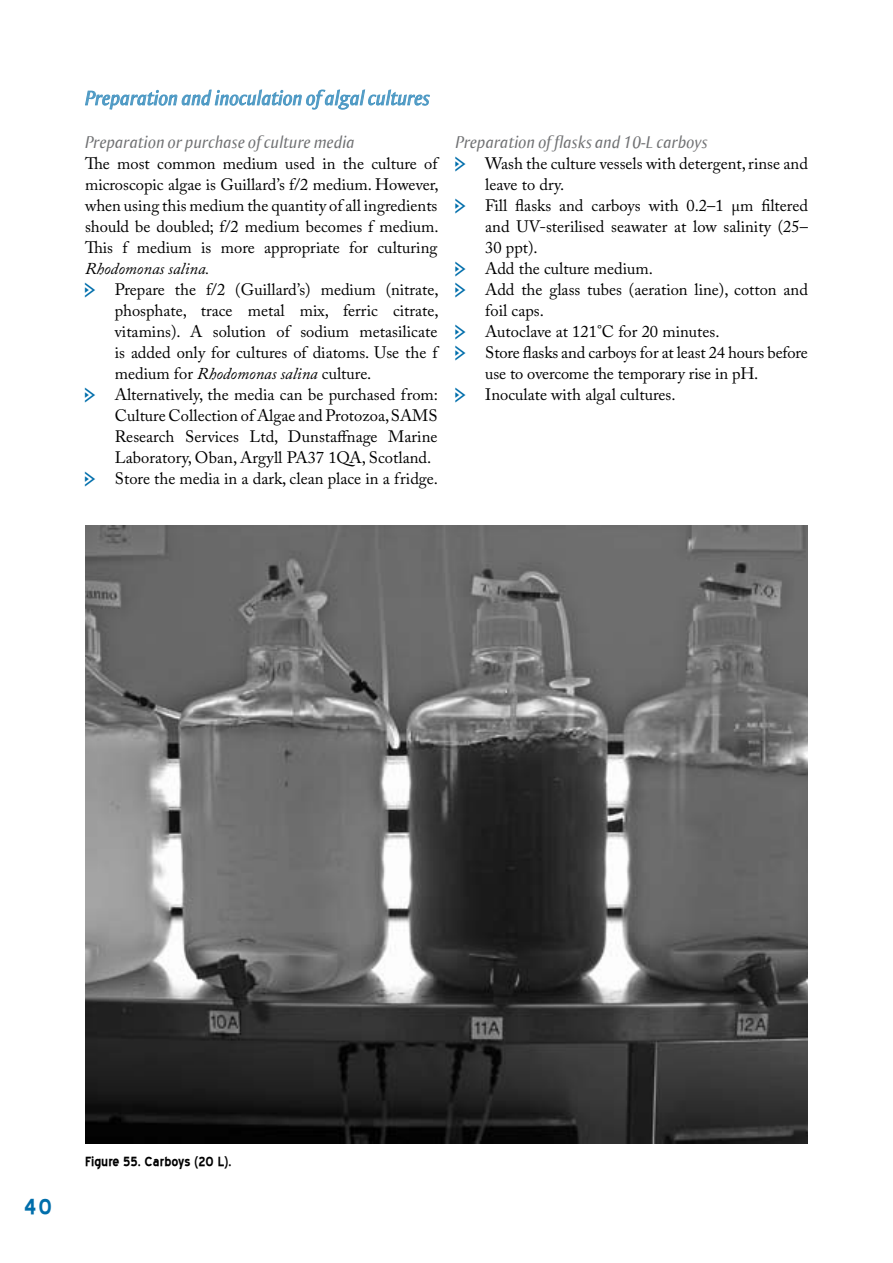
<style>
.page{position:relative;width:893px;height:1263px;background:#fff}
.page>*{position:absolute;margin:0;border:0;box-sizing:border-box;transform-origin:0 0}
.t1{font:700 27px "Blue Highway";color:#006eab}
.t2{font:italic 21px "Ogirema";color:#4d99c4}
.t3{font:italic 18px "Ogirema";color:#707173}
.t4{font:16.5px/21px "Adobe Caslon Pro";color:#000}
.t5{font:700 16.5px "Blue Highway";color:#000}
.t6{font:italic 16.5px "Adobe Caslon Pro";color:#000}
.t7{font:16.5px/21px "Pointers";color:#006eab}
.s1{font-style:italic}
</style>
<div class="page">
<svg style="left:85px;top:89px;width:345px;height:21px"></svg>
<img style="left:85px;top:525px;width:723px;height:619px">
<p class="t2" style="left:85px;top:85px;width:346px">Preparation and inoculation of algal cultures</p>
<p class="t3" style="left:85px;top:131px;width:272px">Preparation or purchase of culture media</p>
<p class="t4" style="left:85px;top:153px;width:355px;text-align:justify">The most common medium used in the culture of microscopic algae is Guillard’s f/2 medium. However, when using this medium the quantity of all ingredients should be doubled; f/2 medium becomes f medium.<br>This f medium is more appropriate for culturing</p>
<p class="t6" style="left:85px;top:259px;width:126px">Rhodomonas salina.</p>
<p class="t4" style="left:115px;top:279px;width:325px">Prepare the f/2 (Guillard’s) medium (nitrate, phosphate, trace metal mix, ferric citrate, vitamins). A solution of sodium metasilicate is added only for cultures of diatoms. Use the f medium for <span class="s1">Rhodomonas salina</span> culture.<br>Alternatively, the media can be purchased from:<br>Culture Collection of Algae and Protozoa, SAMS Research Services Ltd, Dunstaffnage Marine Laboratory, Oban, Argyll PA37 1QA, Scotland.<br>Store the media in a dark, clean place in a fridge.</p>
<p class="t7" style="left:85px;top:280px;width:14px">h</p>
<p class="t7" style="left:85px;top:385px;width:14px">h</p>
<p class="t7" style="left:85px;top:469px;width:14px">h</p>
<p class="t3" style="left:455px;top:131px;width:254px">Preparation of flasks and 10-L carboys</p>
<p class="t4" style="left:485px;top:153px;width:324px">Wash the culture vessels with detergent, rinse and leave to dry.<br>Fill flasks and carboys with 0.2–1 µm filtered and UV-sterilised seawater at low salinity (25– 30 ppt).<br>Add the culture medium.<br>Add the glass tubes (aeration line), cotton and foil caps.<br>Autoclave at 121°C for 20 minutes.<br>Store flasks and carboys for at least 24 hours before use to overcome the temporary rise in pH.<br>Inoculate with algal cultures.</p>
<p class="t7" style="left:455px;top:154px;width:14px">h</p>
<p class="t7" style="left:455px;top:196px;width:14px">h</p>
<p class="t7" style="left:455px;top:259px;width:14px">h h</p>
<p class="t7" style="left:455px;top:322px;width:14px">h h</p>
<p class="t7" style="left:455px;top:385px;width:14px">h</p>
<h1 class="t1" style="left:25px;top:1194px;width:29px">40</h1>
<p class="t5" style="left:85px;top:1154px;width:148px">Figure 55. Carboys (20 L).</p>
</div>
